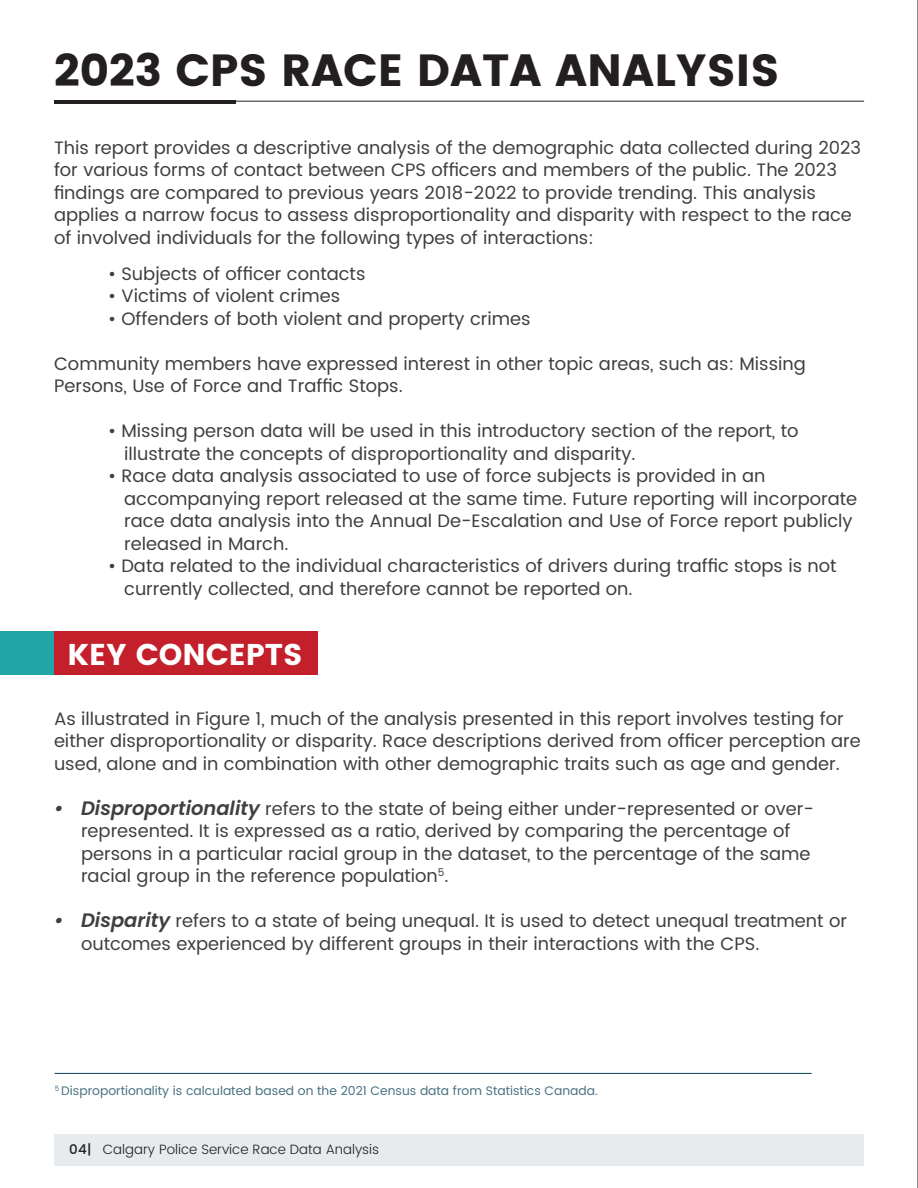
<style>
.page{position:relative;width:918px;height:1188px;background:#fff}
.page>*{position:absolute;margin:0;border:0;box-sizing:border-box;transform-origin:0 0}
.t1{font:45px "Poppins";color:#231f20}
.t2{font:30px "Poppins";color:#fff}
.Paragraph{font:18px/22.5px "Poppins";color:#3f3f3f}
.O_S_11_15{font:300 13.5px "Poppins";color:#231f20}
.O_R_12_17_25{font:500 13.5px "Poppins";color:#231f20}
.t3{font:12.3px "Poppins";color:#0b4155}
.s1{font-weight:600;font-style:italic;font-size:19.5px}
</style>
<div class="page">
<div style="left:54px;top:1134px;width:810px;height:31px;background:#e7ebed"></div>
<hr style="left:55px;top:1073px;width:757px;height:1px;background:#0b4155">
<div style="left:0;top:632px;width:318px;height:43px;background:#c4202c"></div>
<div style="left:0;top:632px;width:54px;height:43px;background:#1fa6a5"></div>
<hr style="left:54px;top:101px;width:810px;height:1px;background:#231f20">
<hr style="left:54px;top:101px;width:181px;height:3px;background:#231f20">
<hr style="left:917px;top:0;width:1px;height:1188px;background:#636366">
<p class="t1" style="left:54px;top:44px;width:727px">2023 CPS RACE DATA ANALYSIS</p>
<p class="Paragraph" style="left:54px;top:137px;width:809px">This report provides a descriptive analysis of the demographic data collected during 2023 for various forms of contact between CPS officers and members of the public. The 2023 findings are compared to previous years 2018-2022 to provide trending. This analysis applies a narrow focus to assess disproportionality and disparity with respect to the race of involved individuals for the following types of interactions:</p>
<p class="Paragraph" style="left:108px;top:263px;width:259px">• Subjects of officer contacts</p>
<p class="Paragraph" style="left:108px;top:285px;width:234px">• Victims of violent crimes</p>
<p class="Paragraph" style="left:108px;top:308px;width:424px">• Offenders of both violent and property crimes</p>
<p class="Paragraph" style="left:54px;top:353px;width:753px">Community members have expressed interest in other topic areas, such as: Missing<br>Persons, Use of Force and Traffic Stops.</p>
<p class="Paragraph" style="left:108px;top:420px;width:692px">• Missing person data will be used in this introductory section of the report, to</p>
<p class="Paragraph" style="left:124px;top:443px;width:513px">illustrate the concepts of disproportionality and disparity.</p>
<p class="Paragraph" style="left:108px;top:465px;width:659px">• Race data analysis associated to use of force subjects is provided in an</p>
<p class="Paragraph" style="left:124px;top:488px;width:735px">accompanying report released at the same time. Future reporting will incorporate</p>
<p class="Paragraph" style="left:124px;top:510px;width:730px">race data analysis into the Annual De-Escalation and Use of Force report publicly</p>
<p class="Paragraph" style="left:124px;top:533px;width:166px">released in March.</p>
<p class="Paragraph" style="left:108px;top:555px;width:730px">• Data related to the individual characteristics of drivers during traffic stops is not</p>
<p class="Paragraph" style="left:124px;top:578px;width:510px">currently collected, and therefore cannot be reported on.</p>
<p class="t2" style="left:68px;top:637px;width:237px">KEY CONCEPTS</p>
<p class="Paragraph" style="left:54px;top:708px;width:808px">As illustrated in Figure 1, much of the analysis presented in this report involves testing for either disproportionality or disparity. Race descriptions derived from officer perception are used, alone and in combination with other demographic traits such as age and gender.</p>
<p class="Paragraph" style="left:81px;top:798px;width:734px;text-indent:-27px"><span class="s1">• Disproportionality</span> refers to the state of being either under-represented or over&shy;represented. It is expressed as a ratio, derived by comparing the percentage of persons in a particular racial group in the dataset, to the percentage of the same racial group in the reference population<sup>5</sup>.</p>
<p class="Paragraph" style="left:81px;top:910px;width:768px;text-indent:-27px"><span class="s1">• Disparity</span> refers to a state of being unequal. It is used to detect unequal treatment or outcomes experienced by different groups in their interactions with the CPS.</p>
<p class="t3" style="left:55px;top:1082px;width:545px"><sup>5</sup> Disproportionality is calculated based on the 2021 Census data from Statistics Canada.</p>
<p class="O_R_12_17_25" style="left:69px;top:1139px;width:24px">04|</p>
<p class="O_S_11_15" style="left:103px;top:1140px;width:278px">Calgary Police Service Race Data Analysis</p>
</div>
